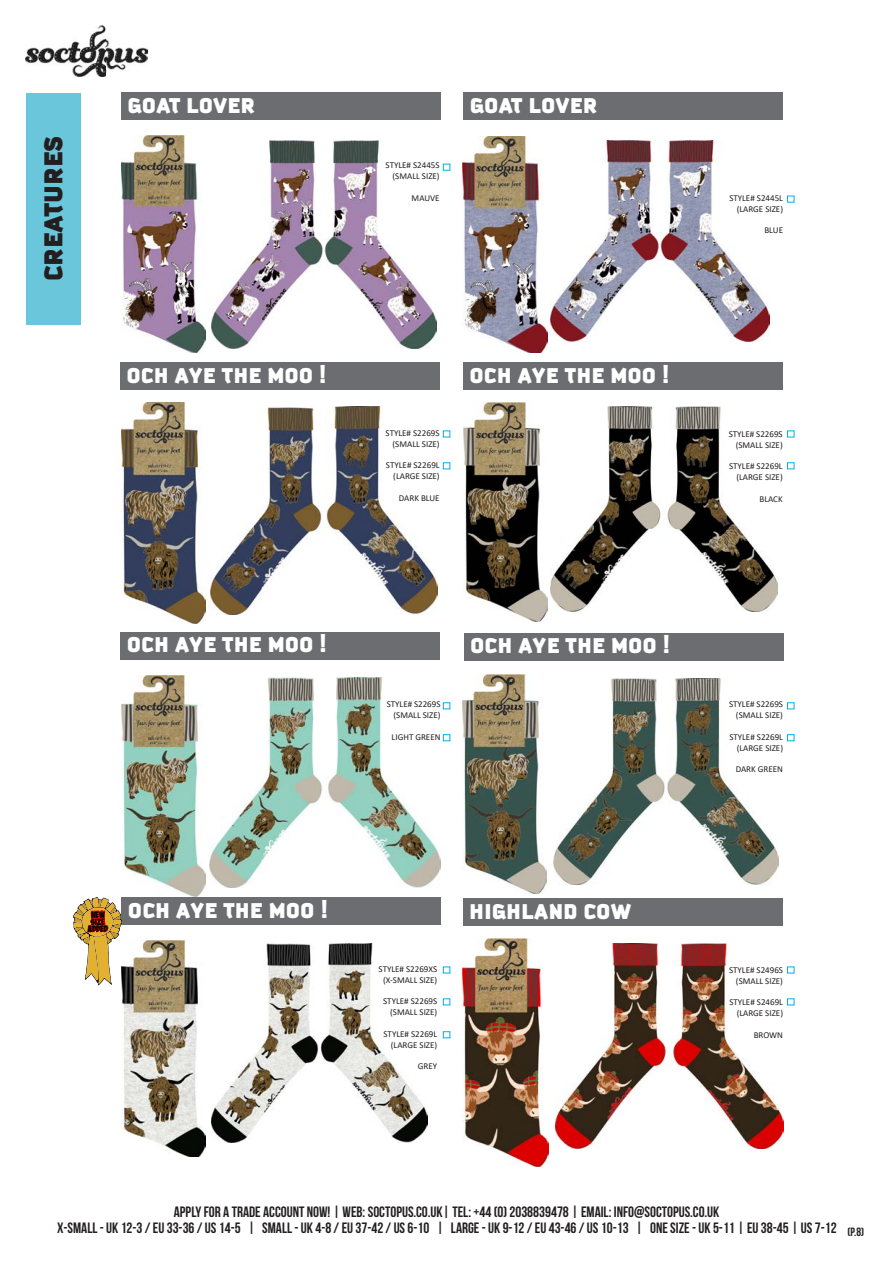
<style>
.page{position:relative;width:893px;height:1263px;background:#fff}
.page>*{position:absolute;margin:0;border:0;box-sizing:border-box;transform-origin:0 0}
.t1{font:900 34.5px "Kautiva Pro";color:#231f20}
.t2{font:900 28.5px "Kautiva Pro";color:#fff}
.t3{font:700 15px/16.4px "Bebas Neue";color:#231f20}
.t4{font:9px "Calibri";color:#231f20}
.t5{font:9px/7.2px "Bada Boom Pro BB";color:#000;text-align:center}
</style>
<div class="page">
<img style="left:26px;top:26px;width:122px;height:50px">
<img style="left:555px;top:944px;width:228px;height:204px">
<img style="left:554px;top:678px;width:224px;height:207px">
<img style="left:210px;top:678px;width:231px;height:209px">
<img style="left:210px;top:407px;width:228px;height:207px">
<img style="left:551px;top:407px;width:227px;height:205px">
<img style="left:550px;top:140px;width:219px;height:202px">
<img style="left:211px;top:140px;width:226px;height:208px">
<img style="left:122px;top:135px;width:83px;height:218px">
<div style="left:26px;top:93px;width:55px;height:232px;background:#6ac6db"></div>
<div style="left:121px;top:92px;width:319px;height:28px;background:#6c6d70"></div>
<div style="left:463px;top:93px;width:319px;height:27px;background:#6c6d70"></div>
<div style="left:463px;top:898px;width:319px;height:28px;background:#6c6d70"></div>
<div style="left:463px;top:362px;width:320px;height:28px;background:#6c6d70"></div>
<div style="left:120px;top:362px;width:320px;height:28px;background:#6c6d70"></div>
<div style="left:464px;top:633px;width:320px;height:27px;background:#6c6d70"></div>
<div style="left:120px;top:632px;width:320px;height:28px;background:#6c6d70"></div>
<img style="left:463px;top:136px;width:84px;height:216px">
<img style="left:463px;top:403px;width:84px;height:219px">
<img style="left:122px;top:403px;width:83px;height:221px">
<img style="left:122px;top:675px;width:83px;height:221px">
<img style="left:463px;top:674px;width:84px;height:219px">
<img style="left:211px;top:943px;width:216px;height:199px">
<div style="left:122px;top:897px;width:319px;height:28px;background:#6c6d70"></div>
<img style="left:122px;top:941px;width:83px;height:215px">
<svg style="left:73px;top:897px;width:49px;height:88px"></svg>
<img style="left:462px;top:939px;width:86px;height:227px">
<div style="left:443px;top:164px;width:7px;height:7px;border:1px solid #00aeef"></div>
<div style="left:787px;top:196px;width:7px;height:6px;border:1px solid #00aeef"></div>
<div style="left:443px;top:462px;width:7px;height:7px;border:1px solid #00aeef"></div>
<div style="left:443px;top:430px;width:7px;height:7px;border:1px solid #00aeef"></div>
<div style="left:787px;top:462px;width:7px;height:7px;border:1px solid #00aeef"></div>
<div style="left:787px;top:430px;width:7px;height:7px;border:1px solid #00aeef"></div>
<div style="left:443px;top:734px;width:7px;height:7px;border:1px solid #00aeef"></div>
<div style="left:443px;top:702px;width:7px;height:7px;border:1px solid #00aeef"></div>
<div style="left:787px;top:734px;width:7px;height:7px;border:1px solid #00aeef"></div>
<div style="left:787px;top:702px;width:7px;height:7px;border:1px solid #00aeef"></div>
<div style="left:443px;top:998px;width:7px;height:7px;border:1px solid #00aeef"></div>
<div style="left:443px;top:1031px;width:7px;height:7px;border:1px solid #00aeef"></div>
<div style="left:443px;top:966px;width:7px;height:7px;border:1px solid #00aeef"></div>
<div style="left:787px;top:998px;width:7px;height:7px;border:1px solid #00aeef"></div>
<div style="left:787px;top:966px;width:7px;height:7px;border:1px solid #00aeef"></div>
<p class="t1" style="left:29px;top:281px;width:147px;rotate:-90deg">CREATURES</p>
<p class="t2" style="left:127px;top:86px;width:129px">GOAT LOVER</p>
<p class="t2" style="left:470px;top:86px;width:129px">GOAT LOVER</p>
<p class="t4" style="left:386px;top:159px;width:56px">STYLE# S2445S</p>
<p class="t4" style="left:393px;top:170px;width:49px">(SMALL SIZE)</p>
<p class="t4" style="left:412px;top:191px;width:30px">MAUVE</p>
<p class="t4" style="left:729px;top:191px;width:55px">STYLE# S2445L</p>
<p class="t4" style="left:737px;top:202px;width:48px">(LARGE SIZE)</p>
<p class="t4" style="left:764px;top:224px;width:20px">BLUE</p>
<p class="t2" style="left:126px;top:355px;width:202px">OCH AYE THE MOO !</p>
<p class="t2" style="left:469px;top:355px;width:202px">OCH AYE THE MOO !</p>
<p class="t4" style="left:386px;top:427px;width:56px">STYLE# S2269S</p>
<p class="t4" style="left:393px;top:437px;width:49px">(SMALL SIZE)</p>
<p class="t4" style="left:386px;top:459px;width:55px">STYLE# S2269L</p>
<p class="t4" style="left:393px;top:470px;width:48px">(LARGE SIZE)</p>
<p class="t4" style="left:399px;top:491px;width:42px">DARK BLUE</p>
<p class="t4" style="left:729px;top:428px;width:56px">STYLE# S2269S</p>
<p class="t4" style="left:736px;top:439px;width:49px">(SMALL SIZE)</p>
<p class="t4" style="left:729px;top:460px;width:55px">STYLE# S2269L</p>
<p class="t4" style="left:736px;top:471px;width:48px">(LARGE SIZE)</p>
<p class="t4" style="left:759px;top:493px;width:25px">BLACK</p>
<p class="t2" style="left:127px;top:625px;width:202px">OCH AYE THE MOO !</p>
<p class="t2" style="left:470px;top:626px;width:202px">OCH AYE THE MOO !</p>
<p class="t4" style="left:387px;top:698px;width:55px">STYLE# S2269S</p>
<p class="t4" style="left:393px;top:709px;width:49px">(SMALL SIZE)</p>
<p class="t4" style="left:392px;top:730px;width:50px">LIGHT GREEN</p>
<p class="t5" style="left:88px;top:910px;width:22px">NEW<br>SIZE<br>ADDED</p>
<p class="t2" style="left:128px;top:890px;width:202px">OCH AYE THE MOO !</p>
<p class="t4" style="left:379px;top:963px;width:60px">STYLE# S2269XS</p>
<p class="t4" style="left:383px;top:974px;width:56px">(X-SMALL SIZE)</p>
<p class="t4" style="left:383px;top:995px;width:56px">STYLE# S2269S</p>
<p class="t4" style="left:390px;top:1006px;width:49px">(SMALL SIZE)</p>
<p class="t4" style="left:384px;top:1028px;width:55px">STYLE# S2269L</p>
<p class="t4" style="left:391px;top:1038px;width:48px">(LARGE SIZE)</p>
<p class="t4" style="left:418px;top:1060px;width:21px">GREY</p>
<p class="t2" style="left:469px;top:891px;width:164px">HIGHLAND COW</p>
<p class="t4" style="left:729px;top:698px;width:55px">STYLE# S2269S</p>
<p class="t4" style="left:736px;top:709px;width:49px">(SMALL SIZE)</p>
<p class="t4" style="left:729px;top:730px;width:55px">STYLE# S2269L</p>
<p class="t4" style="left:737px;top:741px;width:48px">(LARGE SIZE)</p>
<p class="t4" style="left:736px;top:763px;width:49px">DARK GREEN</p>
<p class="t4" style="left:729px;top:963px;width:55px">STYLE# S2496S</p>
<p class="t4" style="left:736px;top:974px;width:49px">(SMALL SIZE)</p>
<p class="t4" style="left:729px;top:996px;width:55px">STYLE# S2469L</p>
<p class="t4" style="left:737px;top:1007px;width:48px">(LARGE SIZE)</p>
<p class="t4" style="left:754px;top:1028px;width:31px">BROWN</p>
<p class="t3" style="left:57px;top:1203px;width:808px;text-indent:117px">APPLY FOR A TRADE ACCOUNT NOW! | WEB: SOCTOPUS.CO.UK| TEL: +44 (0) 2038839478 | EMAIL: INFO@SOCTOPUS.CO.UK<br>X-SMALL - UK 12-3 / EU 33-36 / US 14-5 | SMALL - UK 4-8 / EU 37-42 / US 6-10 | LARGE - UK 9-12 / EU 43-46 / US 10-13 | ONE SIZE - UK 5-11 | EU 38-45 | US 7-12 <sub>(P.8)</sub></p>
</div>
